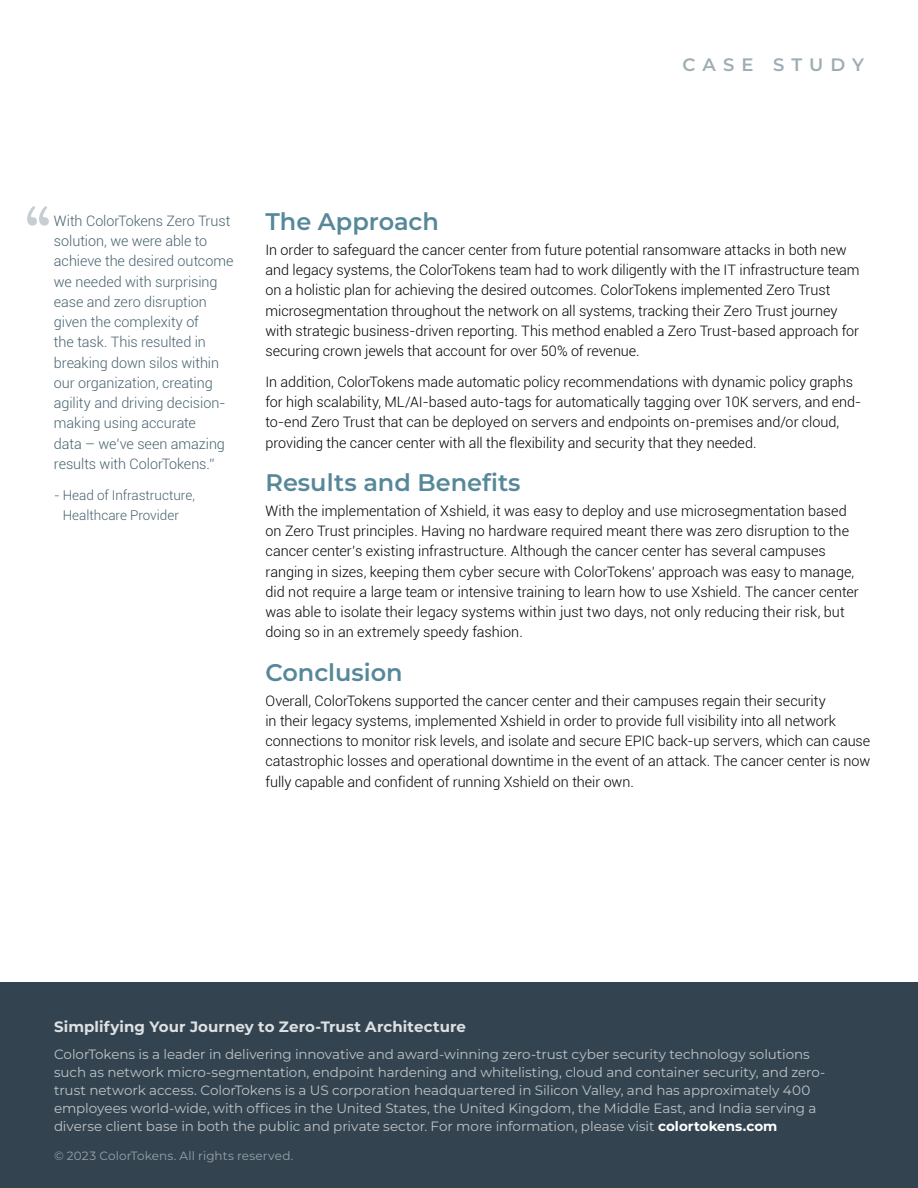
<style>
.page{position:relative;width:918px;height:1188px;background:#fff}
.page>*{position:absolute;margin:0;border:0;box-sizing:border-box;transform-origin:0 0}
.t1{font:66px "American Typewriter";color:#c6ced2}
.t2{font:600 24px "Montserrat";color:#57889a}
.t3{font:600 18px "Montserrat";letter-spacing:.39em;color:#9fadb4}
.t4{font:700 15px "Montserrat";letter-spacing:.005em;color:#dee1e3}
.t5{font:300 14.4px/20.2px "Roboto";letter-spacing:-.005em;color:#000}
.t6{font:300 14.4px/20.2px "Roboto";letter-spacing:-.005em;color:#47626e}
.t7{font:13.5px/18px "Montserrat";letter-spacing:-.005em;color:#bec3c7}
.t8{font:300 13.5px/20.2px "Roboto";color:#47626e;text-align:center}
.t9{font:12px "Montserrat";letter-spacing:.01em;color:#99a1a8}
.s1{font-weight:700;color:#fff}
</style>
<div class="page">
<div style="left:0;top:983px;width:918px;height:205px;background:#334450"></div>
<p class="t3" style="left:682px;top:53px;width:183px">CASE STUDY</p>
<h1 class="t1" style="left:23px;top:180px;width:30px">“</h1>
<p class="t6" style="left:54px;top:210px;width:181px">With ColorTokens Zero Trust solution, we were able to achieve the desired outcome we needed with surprising ease and zero disruption given the complexity of<br>the task. This resulted in breaking down silos within our organization, creating agility and driving decision&shy;making using accurate<br>data – we’ve seen amazing results with ColorTokens.”</p>
<p class="t8" style="left:54px;top:484px;width:142px">- Head of Infrastructure,<br>Healthcare Provider</p>
<h2 class="t2" style="left:266px;top:206px;width:175px">The Approach</h2>
<p class="t5" style="left:266px;top:239px;width:596px">In order to safeguard the cancer center from future potential ransomware attacks in both new and legacy systems, the ColorTokens team had to work diligently with the IT infrastructure team on a holistic plan for achieving the desired outcomes. ColorTokens implemented Zero Trust microsegmentation throughout the network on all systems, tracking their Zero Trust journey with strategic business-driven reporting. This method enabled a Zero Trust-based approach for securing crown jewels that account for over 50% of revenue.</p>
<p class="t5" style="left:266px;top:371px;width:597px">In addition, ColorTokens made automatic policy recommendations with dynamic policy graphs for high scalability, ML/AI-based auto-tags for automatically tagging over 10K servers, and end&shy;to-end Zero Trust that can be deployed on servers and endpoints on-premises and/or cloud, providing the cancer center with all the flexibility and security that they needed.</p>
<h2 class="t2" style="left:266px;top:467px;width:257px">Results and Benefits</h2>
<p class="t5" style="left:266px;top:500px;width:595px">With the implementation of Xshield, it was easy to deploy and use microsegmentation based on Zero Trust principles. Having no hardware required meant there was zero disruption to the cancer center’s existing infrastructure. Although the cancer center has several campuses ranging in sizes, keeping them cyber secure with ColorTokens’ approach was easy to manage, did not require a large team or intensive training to learn how to use Xshield. The cancer center was able to isolate their legacy systems within just two days, not only reducing their risk, but doing so in an extremely speedy fashion.</p>
<h2 class="t2" style="left:266px;top:656px;width:139px">Conclusion</h2>
<p class="t5" style="left:266px;top:690px;width:606px">Overall, ColorTokens supported the cancer center and their campuses regain their security<br>in their legacy systems, implemented Xshield in order to provide full visibility into all network connections to monitor risk levels, and isolate and secure EPIC back-up servers, which can cause catastrophic losses and operational downtime in the event of an attack. The cancer center is now fully capable and confident of running Xshield on their own.</p>
<p class="t4" style="left:54px;top:1016px;width:414px">Simplifying Your Journey to Zero-Trust Architecture</p>
<p class="t7" style="left:54px;top:1044px;width:773px">ColorTokens is a leader in delivering innovative and award-winning zero-trust cyber security technology solutions such as network micro-segmentation, endpoint hardening and whitelisting, cloud and container security, and zero&shy;trust network access. ColorTokens is a US corporation headquartered in Silicon Valley, and has approximately 400 employees world-wide, with offices in the United States, the United Kingdom, the Middle East, and India serving a diverse client base in both the public and private sector. For more information, please visit <span class="s1">colortokens.com</span></p>
<p class="t9" style="left:54px;top:1147px;width:241px">© 2023 ColorTokens. All rights reserved.</p>
</div>
